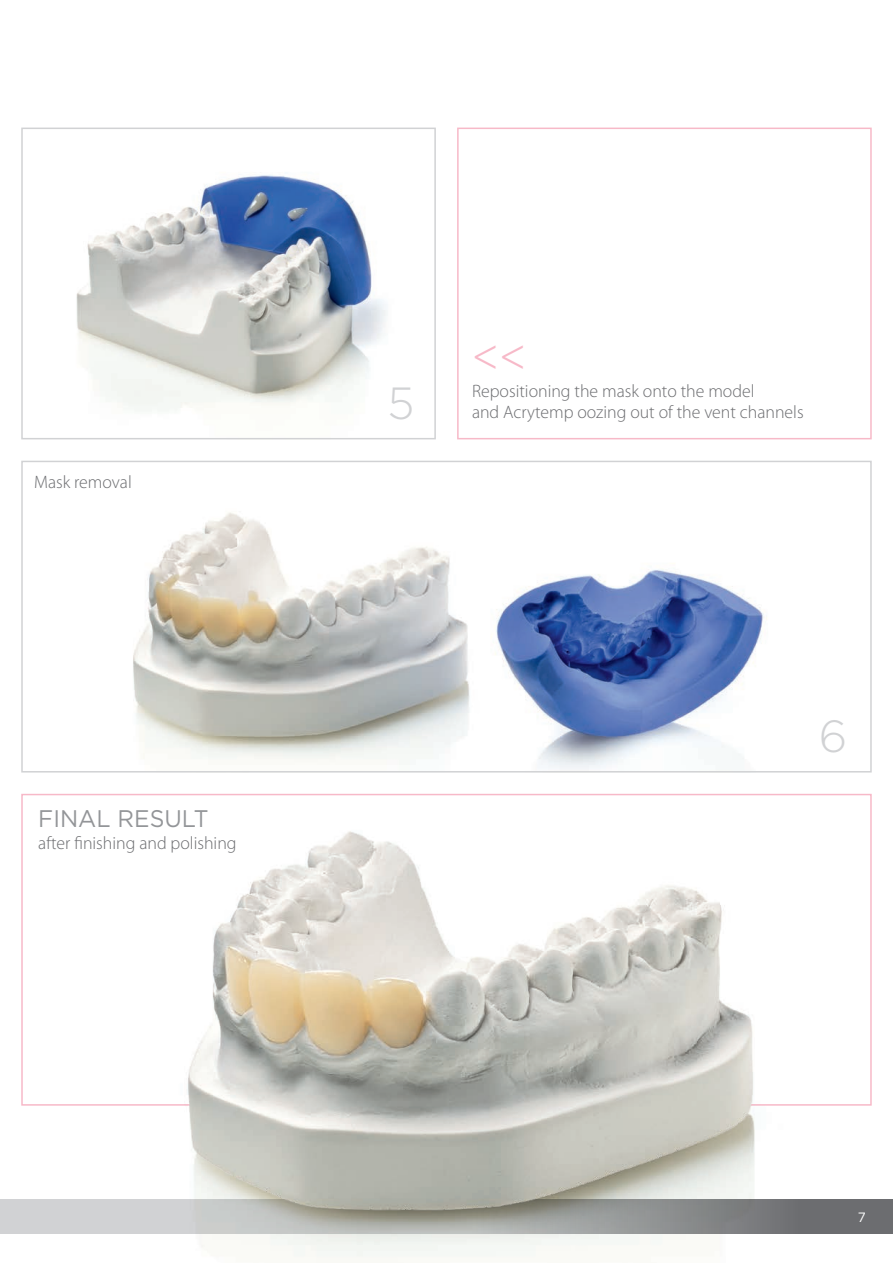
<style>
.page{position:relative;width:893px;height:1263px;background:#fff}
.page>*{position:absolute;margin:0;border:0;box-sizing:border-box;transform-origin:0 0}
.text{font:300 45px "Gotham";color:#d1d2d4}
.text-2{font:300 45px "Gotham";color:#f7b9c8}
.page_title{font:24px "Gotham";color:#939598;scale:.96 1}
.text-3{font:300 18px "Myriad Pro";color:#6c6d70}
.t1{font:13.5px "Gotham";color:#fff}
</style>
<div class="page">
<div style="left:831px;top:1199px;width:62px;height:34px;background:#6c6d70"></div>
<div style="left:0;top:1199px;width:829px;height:34px;background:#d1d2d4"></div>
<div style="left:457px;top:128px;width:415px;height:311px;border:2px solid #f7b9c8"></div>
<img style="left:76px;top:175px;width:311px;height:233px">
<div style="left:21px;top:128px;width:415px;height:311px;border:2px solid #d1d2d4"></div>
<img style="left:133px;top:512px;width:634px;height:257px">
<div style="left:21px;top:461px;width:851px;height:311px;border:2px solid #d1d2d4"></div>
<img style="left:64px;top:831px;width:795px;height:426px">
<p class="text-3" style="left:34px;top:472px;width:99px">Mask removal</p>
<p class="page_title" style="left:38px;top:803px;width:179px">FINAL RESULT</p>
<p class="text-3" style="left:38px;top:833px;width:200px">after finishing and polishing</p>
<p class="text" style="left:388px;top:375px;width:28px">5</p>
<p class="text-2" style="left:472px;top:329px;width:57px">&lt;&lt;</p>
<p class="text-3" style="left:472px;top:381px;width:284px">Repositioning the mask onto the model</p>
<p class="text-3" style="left:472px;top:402px;width:333px">and Acrytemp oozing out of the vent channels</p>
<p class="text" style="left:819px;top:708px;width:30px">6</p>
<p class="t1" style="left:858px;top:1208px;width:10px">7</p>
</div>
